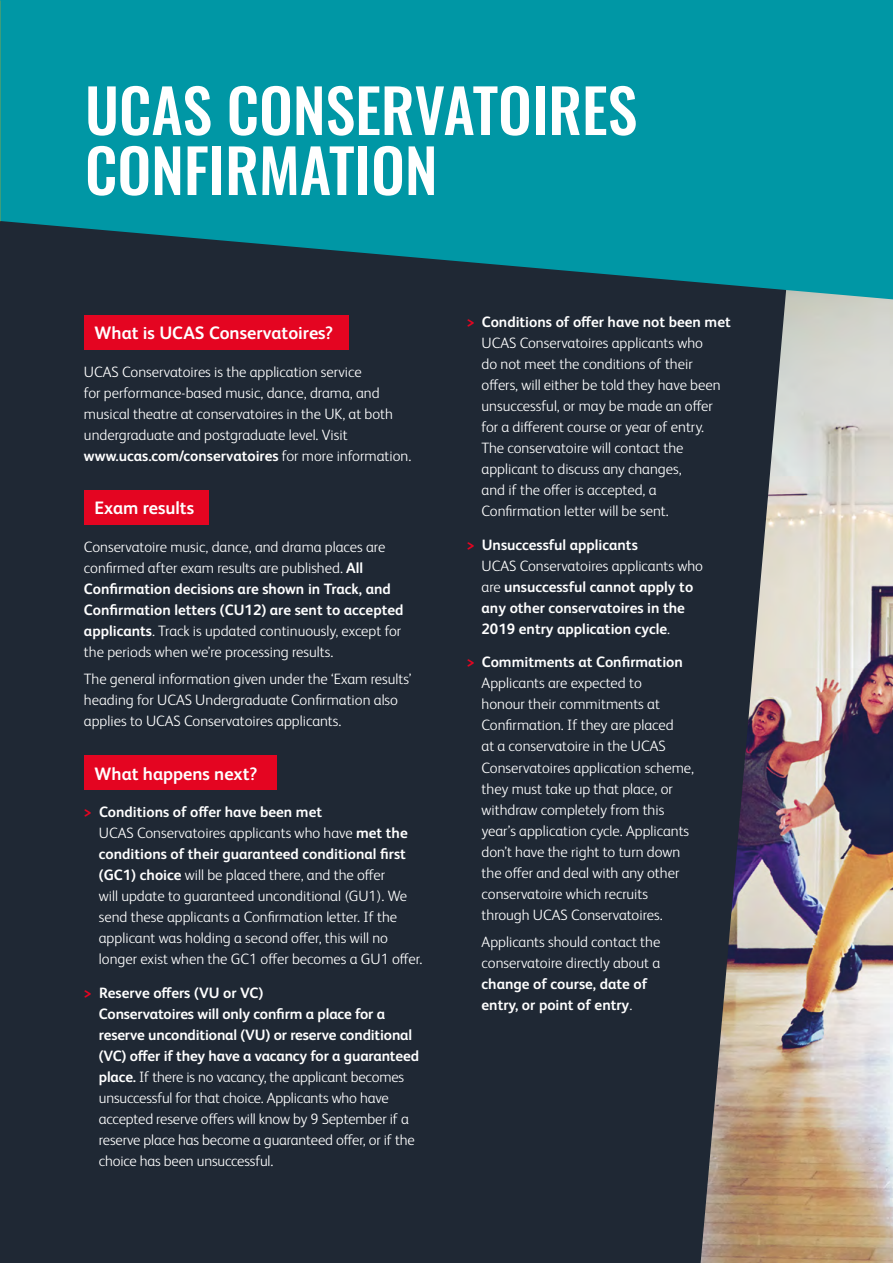
<style>
.page{position:relative;width:893px;height:1263px;background:#1f2834}
.page>*{position:absolute;margin:0;border:0;box-sizing:border-box;transform-origin:0 0}
.t1{font:500 60px/60px "Oswald";color:#fff}
.t2{font:700 18px "FS Albert Pro";color:#fff}
.t3{font:300 15px/21px "FS Albert Pro";color:#fff}
.t4{font:700 15px/21px "FS Albert Pro";color:#fff}
.s1{font-weight:700}
.s2{font-weight:700;color:#e40521}
.s3{color:#e40521}
.s4{font-weight:300}
</style>
<div class="page">
<img style="left:701px;top:299px;width:192px;height:964px">
<svg style="left:0;top:0;width:893px;height:299px;background:#048896"></svg>
<div style="left:84px;top:315px;width:265px;height:34px;background:#e40521"></div>
<div style="left:84px;top:490px;width:124px;height:34px;background:#e40521"></div>
<div style="left:84px;top:756px;width:192px;height:34px;background:#e40521"></div>
<h1 class="t1" style="left:85px;top:84px;width:554px">UCAS CONSERVATOIRES<br>CONFIRMATION</h1>
<p class="t2" style="left:95px;top:320px;width:240px">What is UCAS Conservatoires?</p>
<p class="t3" style="left:84px;top:360px;width:329px">UCAS Conservatoires is the application service<br>for performance-based music, dance, drama, and musical theatre at conservatoires in the UK, at both undergraduate and postgraduate level. Visit <span class="s1">www.ucas.com/conservatoires</span> for more information.</p>
<p class="t2" style="left:95px;top:495px;width:101px">Exam results</p>
<p class="t3" style="left:84px;top:535px;width:321px">Conservatoire music, dance, and drama places are confirmed after exam results are published. <span class="s1">All Confirmation decisions are shown in Track, and Confirmation letters (CU12) are sent to accepted applicants</span>. Track is updated continuously, except for the periods when we’re processing results.</p>
<p class="t3" style="left:84px;top:667px;width:329px">The general information given under the ‘Exam results’ heading for UCAS Undergraduate Confirmation also applies to UCAS Conservatoires applicants.</p>
<p class="t2" style="left:95px;top:761px;width:164px">What happens next?</p>
<p class="t3" style="left:99px;top:800px;width:325px;text-indent:-15px"><span class="s2">&gt;</span> <span class="s1">Conditions of offer have been met<br></span>UCAS Conservatoires applicants who have <span class="s1">met the conditions of their guaranteed conditional first (GC1) choice</span> will be placed there, and the offer<br>will update to guaranteed unconditional (GU1). We send these applicants a Confirmation letter. If the applicant was holding a second offer, this will no longer exist when the GC1 offer becomes a GU1 offer.</p>
<p class="t3" style="left:99px;top:981px;width:322px;text-indent:-15px"><span class="s2">&gt;</span> <span class="s1">Reserve offers (VU or VC)<br>Conservatoires will only confirm a place for a reserve unconditional (VU) or reserve conditional (VC) offer if they have a vacancy for a guaranteed place.</span> If there is no vacancy, the applicant becomes unsuccessful for that choice. Applicants who have accepted reserve offers will know by 9 September if a reserve place has become a guaranteed offer, or if the choice has been unsuccessful.</p>
<p class="t3" style="left:482px;top:310px;width:251px;text-indent:-15px"><span class="s2">&gt;</span> <span class="s1">Conditions of offer have not been met </span>UCAS Conservatoires applicants who<br>do not meet the conditions of their offers, will either be told they have been unsuccessful, or may be made an offer for a different course or year of entry.<br>The conservatoire will contact the applicant to discuss any changes,<br>and if the offer is accepted, a Confirmation letter will be sent.</p>
<p class="t4" style="left:482px;top:533px;width:223px;text-indent:-15px"><span class="s3">&gt;</span> Unsuccessful applicants<br><span class="s4">UCAS Conservatoires applicants who are</span> unsuccessful cannot apply to any other conservatoires in the<br>2019 entry application cycle<span class="s4">.</span></p>
<p class="t3" style="left:482px;top:651px;width:214px;text-indent:-15px"><span class="s2">&gt;</span> <span class="s1">Commitments at Confirmation<br></span>Applicants are expected to<br>honour their commitments at<br>Confirmation. If they are placed<br>at a conservatoire in the UCAS<br>Conservatoires application scheme, they must take up that place, or withdraw completely from this year’s application cycle. Applicants don’t have the right to turn down the offer and deal with any other conservatoire which recruits through UCAS Conservatoires.</p>
<p class="t3" style="left:482px;top:930px;width:180px">Applicants should contact the conservatoire directly about a</p>
<p class="t4" style="left:482px;top:972px;width:167px">change of course, date of entry, or point of entry<span class="s4">.</span></p>
</div>
